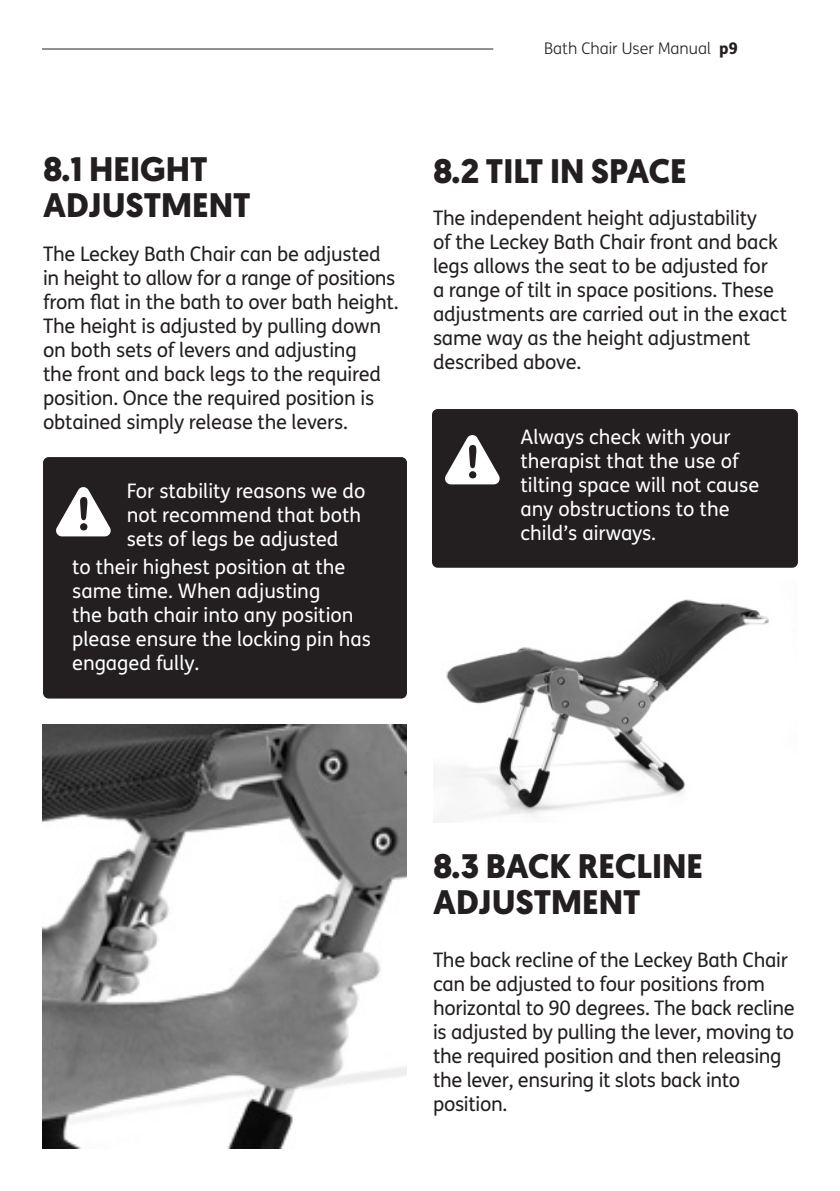
<style>
.page{position:relative;width:840px;height:1191px;background:#fff}
.page>*{position:absolute;margin:0;border:0;box-sizing:border-box;transform-origin:0 0}
.t1{font:700 34px/36px "Geomanist";color:#231f20}
.t2{font:20px/24px "FS Me";letter-spacing:-.01em;color:#231f20}
.t3{font:20px/24px "FS Me";color:#fff}
.t4{font:300 16px "FS Me";color:#231f20}
.s1{font-weight:800}
</style>
<div class="page">
<hr style="left:42px;top:49px;width:451px;height:1px;background:#231f20">
<div style="left:43px;top:457px;width:364px;height:241px;background:#231f20;border-radius:6px"></div>
<svg style="left:56px;top:487px;width:55px;height:49px"></svg>
<img style="left:42px;top:725px;width:365px;height:424px">
<div style="left:432px;top:409px;width:365px;height:159px;background:#231f20;border-radius:6px"></div>
<svg style="left:445px;top:435px;width:54px;height:49px"></svg>
<img style="left:436px;top:599px;width:333px;height:223px">
<p class="t4" style="left:544px;top:37px;width:195px">Bath Chair User Manual <span class="s1">p9</span></p>
<h1 class="t1" style="left:43px;top:151px;width:209px">8.1 HEIGHT<br>ADJUSTMENT</h1>
<p class="t2" style="left:43px;top:242px;width:357px">The Leckey Bath Chair can be adjusted in height to allow for a range of positions from flat in the bath to over bath height.<br>The height is adjusted by pulling down on both sets of levers and adjusting<br>the front and back legs to the required position. Once the required position is obtained simply release the levers.</p>
<p class="t3" style="left:127px;top:479px;width:240px">For stability reasons we do not recommend that both sets of legs be adjusted</p>
<p class="t3" style="left:72px;top:554px;width:300px">to their highest position at the same time. When adjusting<br>the bath chair into any position please ensure the locking pin has engaged fully.</p>
<h1 class="t1" style="left:433px;top:153px;width:255px">8.2 TILT IN SPACE</h1>
<p class="t2" style="left:433px;top:206px;width:355px">The independent height adjustability<br>of the Leckey Bath Chair front and back legs allows the seat to be adjusted for<br>a range of tilt in space positions. These adjustments are carried out in the exact same way as the height adjustment described above.</p>
<p class="t3" style="left:520px;top:425px;width:240px">Always check with your therapist that the use of tilting space will not cause any obstructions to the child’s airways.</p>
<h1 class="t1" style="left:433px;top:848px;width:271px">8.3 BACK RECLINE<br>ADJUSTMENT</h1>
<p class="t2" style="left:433px;top:947px;width:363px">The back recline of the Leckey Bath Chair can be adjusted to four positions from horizontal to 90 degrees. The back recline is adjusted by pulling the lever, moving to the required position and then releasing the lever, ensuring it slots back into position.</p>
</div>
